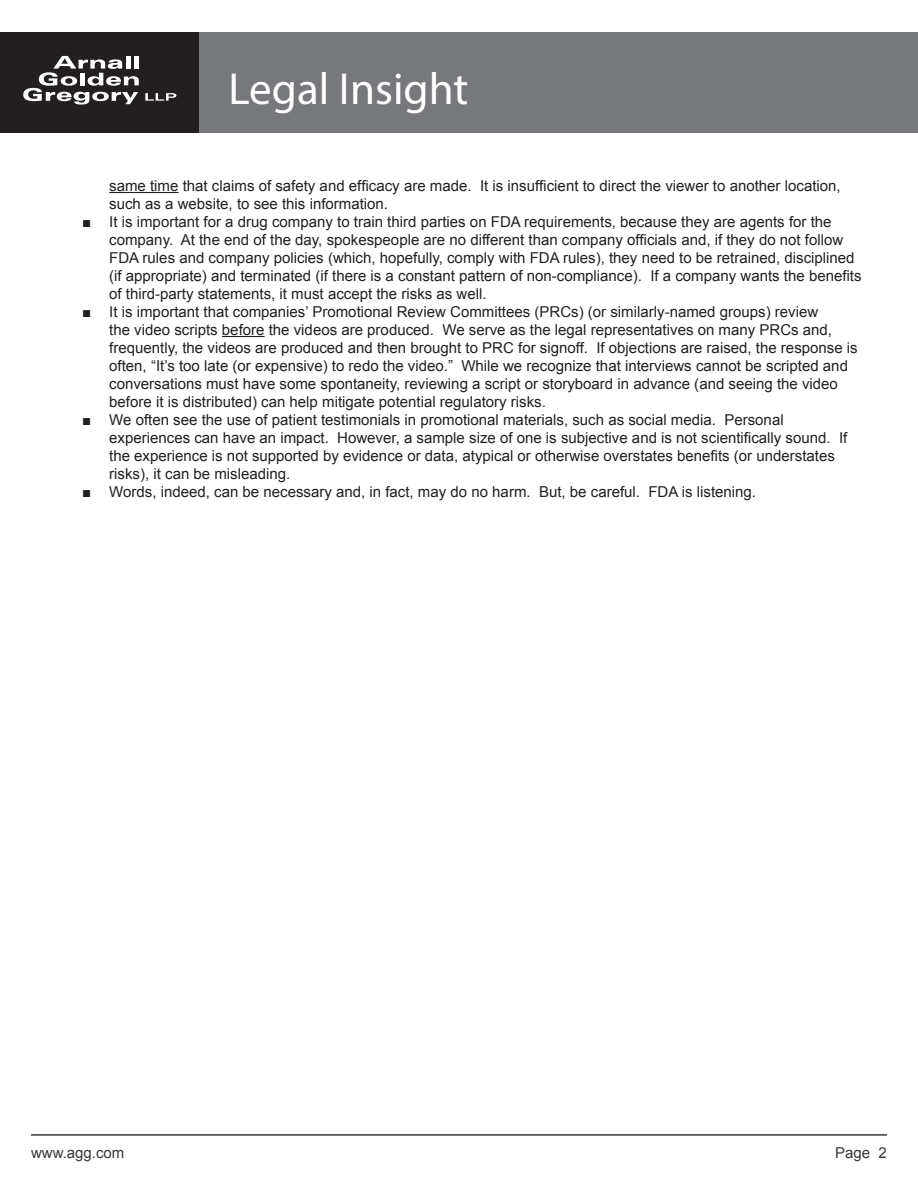
<style>
.page{position:relative;width:918px;height:1188px;background:#fff}
.page>*{position:absolute;margin:0;border:0;box-sizing:border-box;transform-origin:0 0}
.t1{font:45px "Myriad Pro";color:#fff}
.t2{font:15px/18px "Arial";color:#231f20}
.t3{font:15px "Arial";color:#383839}
</style>
<div class="page">
<div style="left:0;top:32px;width:200px;height:101px;background:#231f20"></div>
<svg style="left:23px;top:56px;width:116px;height:49px"></svg>
<svg style="left:145px;top:93px;width:31px;height:8px"></svg>
<div style="left:200px;top:32px;width:718px;height:101px;background:#76787b"></div>
<hr style="left:31px;top:1134px;width:856px;height:2px;background:#383839">
<hr style="left:109px;top:192px;width:70px;height:1px;background:#231f20">
<hr style="left:222px;top:336px;width:43px;height:1px;background:#231f20">
<h1 class="t1" style="left:229px;top:61px;width:241px">Legal Insight</h1>
<p class="t2" style="left:109px;top:177px;width:733px">same time that claims of safety and efficacy are made. It is insufficient to direct the viewer to another location, such as a website, to see this information.</p>
<p class="t2" style="left:109px;top:213px;width:754px;text-indent:-27px">■ It is important for a drug company to train third parties on FDA requirements, because they are agents for the company. At the end of the day, spokespeople are no different than company officials and, if they do not follow FDA rules and company policies (which, hopefully, comply with FDA rules), they need to be retrained, disciplined (if appropriate) and terminated (if there is a constant pattern of non-compliance). If a company wants the benefits of third-party statements, it must accept the risks as well.</p>
<p class="t2" style="left:109px;top:303px;width:750px;text-indent:-27px">■ It is important that companies’ Promotional Review Committees (PRCs) (or similarly-named groups) review<br>the video scripts before the videos are produced. We serve as the legal representatives on many PRCs and, frequently, the videos are produced and then brought to PRC for signoff. If objections are raised, the response is often, “It’s too late (or expensive) to redo the video.” While we recognize that interviews cannot be scripted and conversations must have some spontaneity, reviewing a script or storyboard in advance (and seeing the video before it is distributed) can help mitigate potential regulatory risks.</p>
<p class="t2" style="left:109px;top:411px;width:740px;text-indent:-27px">■ We often see the use of patient testimonials in promotional materials, such as social media. Personal experiences can have an impact. However, a sample size of one is subjective and is not scientifically sound. If the experience is not supported by evidence or data, atypical or otherwise overstates benefits (or understates risks), it can be misleading.</p>
<p class="t2" style="left:82px;top:483px;width:675px">■ Words, indeed, can be necessary and, in fact, may do no harm. But, be careful. FDA is listening.</p>
<p class="t3" style="left:31px;top:1142px;width:95px">www.agg.com</p>
<p class="t3" style="left:835px;top:1142px;width:53px">Page 2</p>
</div>
